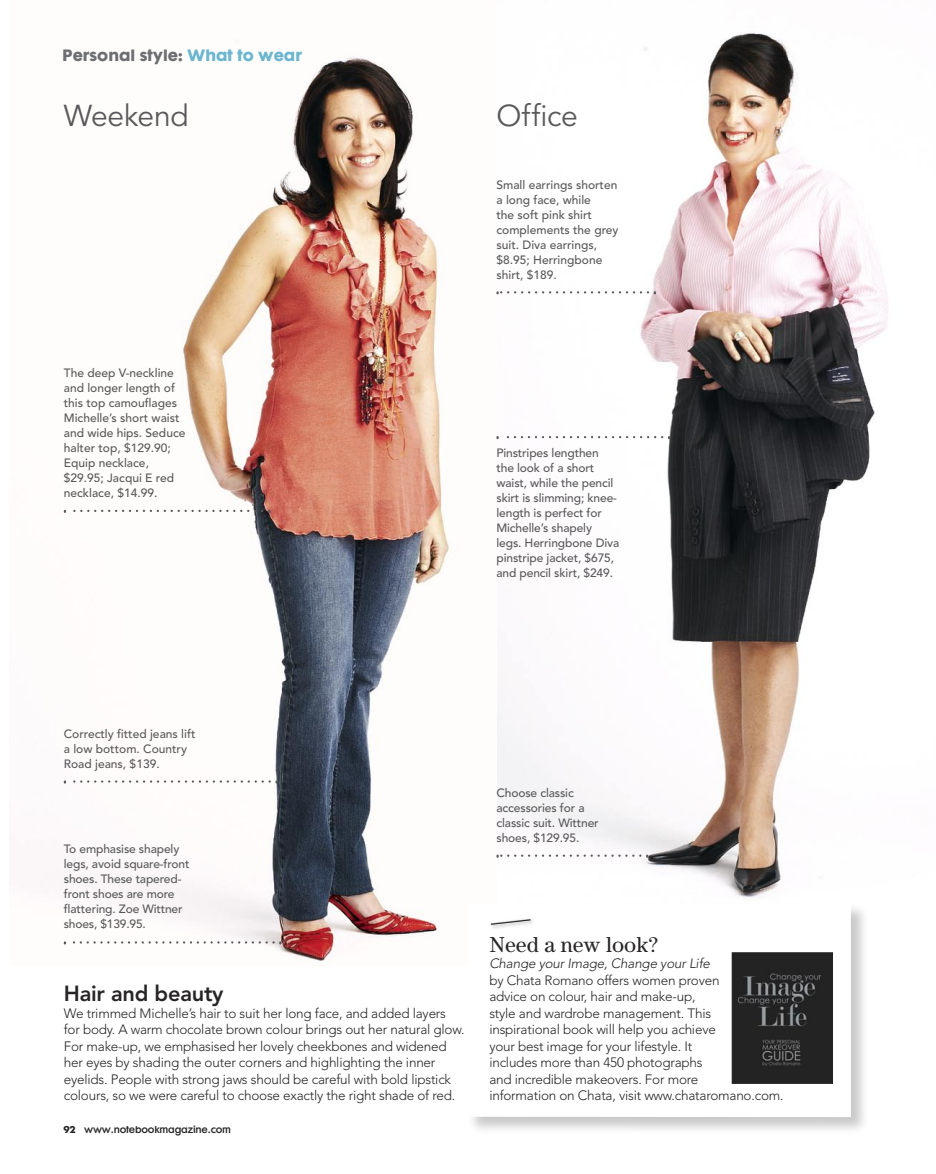
<style>
.page{position:relative;width:936px;height:1174px;background:#fff}
.page>*{position:absolute;margin:0;border:0;box-sizing:border-box;transform-origin:0 0}
.NB_intro_light_45{font:30px "Avenir LT Std";letter-spacing:-.01em;color:#59595b}
.NB_box_subhead_sans{font:800 21.75px "Avenir LT Std";letter-spacing:-.01em;color:#272525}
.NB_box_subhead_serif{font:21.75px "Century Std";color:#272525}
.NB_tag{font:700 15px "PL Futura Maxi";color:#6d6e71}
.NB_box_copy{font:300 13.5px/16.5px "Avenir LT Std";letter-spacing:-.015em;color:#272525}
.NB_caption{font:500 12px/15px "Avenir LT Std";letter-spacing:-.01em;color:#59595b}
.NB_page_no_lhpg{font:9px "PL Futura Maxi Demi";letter-spacing:-.02em;color:#272525}
.s1{color:#6bb5cf}
.s2{font-family:"PL Futura Maxi";font-weight:700}
.s3{font-style:italic}
</style>
<div class="page">
<img style="left:496px;top:33px;width:392px;height:865px">
<img style="left:63px;top:56px;width:388px;height:905px">
<svg style="left:497px;top:290px;width:158px;height:5px"></svg>
<svg style="left:497px;top:853px;width:151px;height:5px"></svg>
<svg style="left:65px;top:940px;width:216px;height:4px"></svg>
<svg style="left:65px;top:779px;width:212px;height:4px"></svg>
<svg style="left:65px;top:508px;width:205px;height:5px"></svg>
<svg style="left:497px;top:435px;width:173px;height:4px"></svg>
<div style="left:464px;top:900px;width:407px;height:236px;background:#272525;opacity:.25"></div>
<div style="left:468px;top:903px;width:382px;height:214px;background:#fff"></div>
<svg style="left:490px;top:919px;width:42px;height:9px"></svg>
<img style="left:731px;top:952px;width:102px;height:132px">
<p class="NB_tag" style="left:62px;top:44px;width:241px">Personal style: <span class="s1">What to wear</span></p>
<p class="NB_intro_light_45" style="left:64px;top:99px;width:126px">Weekend</p>
<p class="NB_intro_light_45" style="left:496px;top:99px;width:83px">Office</p>
<p class="NB_caption" style="left:64px;top:365px;width:123px">The deep V-neckline and longer length of this top camouflages<br>Michelle’s short waist and wide hips. Seduce halter top, $129.90;<br>Equip necklace, $29.95; Jacqui E red necklace, $14.99.</p>
<p class="NB_caption" style="left:496px;top:178px;width:124px">Small earrings shorten a long face, while<br>the soft pink shirt complements the grey suit. Diva earrings, $8.95; Herringbone shirt, $189.</p>
<p class="NB_caption" style="left:496px;top:445px;width:124px">Pinstripes lengthen<br>the look of a short waist, while the pencil skirt is slimming; knee&shy;length is perfect for<br>Michelle’s shapely legs. Herringbone Diva pinstripe jacket, $675, and pencil skirt, $249.</p>
<p class="NB_caption" style="left:64px;top:727px;width:133px">Correctly fitted jeans lift a low bottom. Country<br>Road jeans, $139.</p>
<p class="NB_caption" style="left:64px;top:842px;width:127px">To emphasise shapely legs, avoid square-front shoes. These tapered&shy;front shoes are more flattering. Zoe Wittner shoes, $139.95.</p>
<p class="NB_box_subhead_sans" style="left:64px;top:981px;width:161px">Hair and beauty</p>
<p class="NB_box_copy" style="left:64px;top:1005px;width:402px">We trimmed Michelle’s hair to suit her long face, and added layers for body. A warm chocolate brown colour brings out her natural glow.<br>For make-up, we emphasised her lovely cheekbones and widened her eyes by shading the outer corners and highlighting the inner eyelids. People with strong jaws should be careful with bold lipstick colours, so we were careful to choose exactly the right shade of red.</p>
<p class="NB_page_no_lhpg" style="left:63px;top:1124px;width:169px"><span class="s2">92</span> www.notebookmagazine.com</p>
<p class="NB_caption" style="left:496px;top:785px;width:104px">Choose classic accessories for a classic suit. Wittner shoes, $129.95.</p>
<p class="NB_box_subhead_serif" style="left:489px;top:931px;width:170px">Need a new look?</p>
<p class="NB_box_copy" style="left:489px;top:955px;width:296px"><span class="s3">Change your Image, Change your Life<br></span>by Chata Romano offers women proven<br>advice on colour, hair and make-up,<br>style and wardrobe management. This inspirational book will help you achieve<br>your best image for your lifestyle. It<br>includes more than 450 photographs<br>and incredible makeovers. For more<br>information on Chata, visit www.chataromano.com.</p>
</div>
